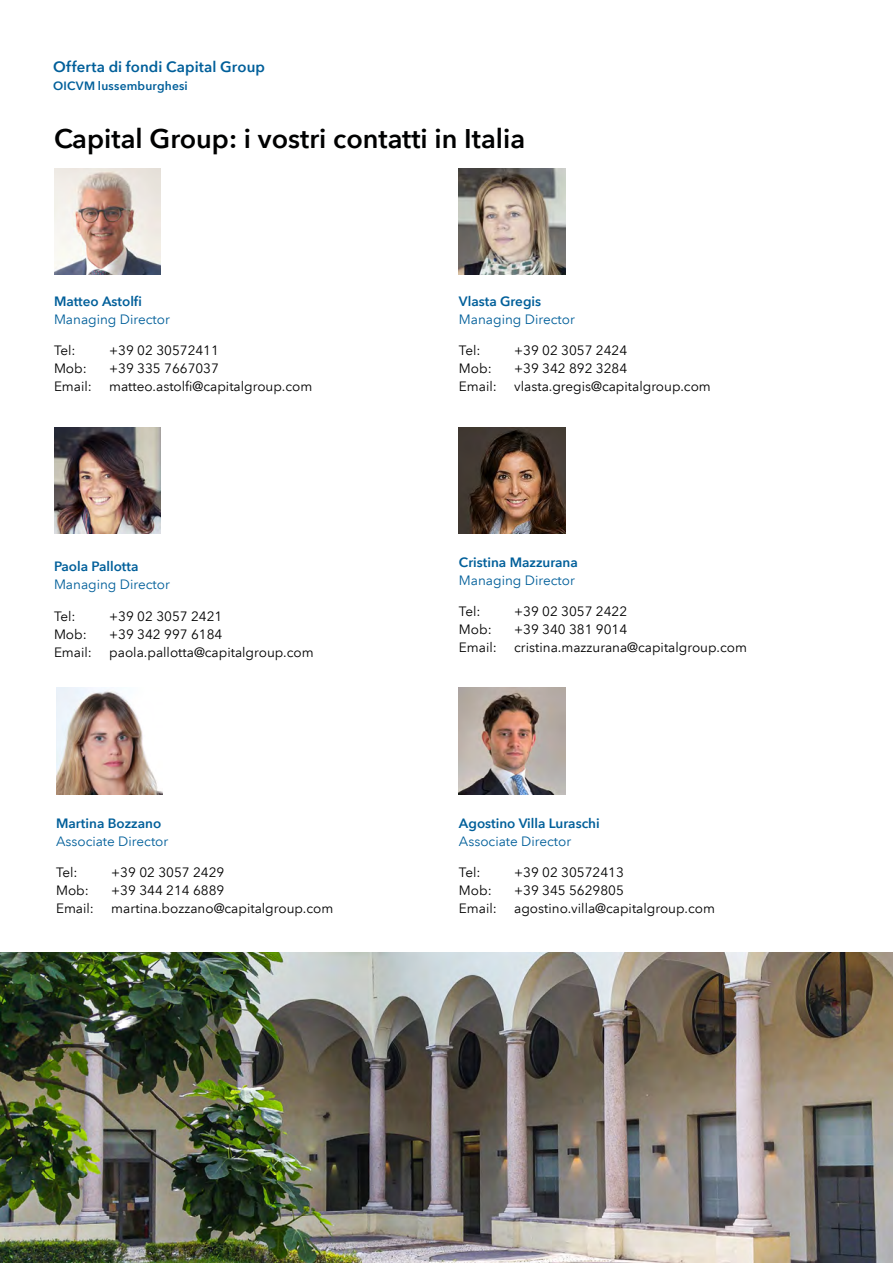
<style>
.page{position:relative;width:893px;height:1263px;background:#fff}
.page>*{position:absolute;margin:0;border:0;box-sizing:border-box;transform-origin:0 0}
.t1{font:600 27px "Avenir Next LT Com";color:#000101}
.t2{font:600 15px "Avenir Next LT Com";letter-spacing:.005em;color:#005f9a}
.t3{font:13.5px "Avenir Next LT Com";color:#000}
.t4{font:13.5px "Avenir Next LT Com";color:#005f9a}
.t5{font:600 13.5px "Avenir Next LT Com";color:#005f9a}
.t6{font:600 12px "Avenir Next LT Com";letter-spacing:.015em;color:#005f9a}
</style>
<div class="page">
<img style="left:54px;top:169px;width:106px;height:106px">
<img style="left:459px;top:169px;width:106px;height:106px">
<img style="left:459px;top:427px;width:106px;height:107px">
<img style="left:54px;top:427px;width:106px;height:107px">
<img style="left:56px;top:688px;width:106px;height:106px">
<img style="left:459px;top:688px;width:106px;height:106px">
<img style="left:1px;top:953px;width:892px;height:310px">
<p class="t2" style="left:53px;top:57px;width:213px">Offerta di fondi Capital Group</p>
<p class="t6" style="left:53px;top:78px;width:136px">OICVM lussemburghesi</p>
<h1 class="t1" style="left:54px;top:122px;width:473px">Capital Group: i vostri contatti in Italia</h1>
<p class="t5" style="left:54px;top:293px;width:85px">Matteo Astolfi</p>
<p class="t4" style="left:54px;top:311px;width:117px">Managing Director</p>
<p class="t3" style="left:54px;top:342px;width:23px">Tel:</p>
<p class="t3" style="left:109px;top:342px;width:111px">+39 02 30572411</p>
<p class="t3" style="left:54px;top:360px;width:34px">Mob:</p>
<p class="t3" style="left:109px;top:360px;width:111px">+39 335 7667037</p>
<p class="t3" style="left:54px;top:378px;width:39px">Email:</p>
<p class="t3" style="left:109px;top:378px;width:205px">matteo.astolfi@capitalgroup.com</p>
<p class="t5" style="left:54px;top:558px;width:86px">Paola Pallotta</p>
<p class="t4" style="left:54px;top:576px;width:117px">Managing Director</p>
<p class="t3" style="left:54px;top:608px;width:23px">Tel:</p>
<p class="t3" style="left:109px;top:608px;width:115px">+39 02 3057 2421</p>
<p class="t3" style="left:54px;top:626px;width:34px">Mob:</p>
<p class="t3" style="left:109px;top:626px;width:115px">+39 342 997 6184</p>
<p class="t3" style="left:54px;top:644px;width:39px">Email:</p>
<p class="t3" style="left:109px;top:644px;width:206px">paola.pallotta@capitalgroup.com</p>
<p class="t5" style="left:56px;top:815px;width:107px">Martina Bozzano</p>
<p class="t4" style="left:56px;top:833px;width:114px">Associate Director</p>
<p class="t3" style="left:56px;top:864px;width:23px">Tel:</p>
<p class="t3" style="left:111px;top:864px;width:115px">+39 02 3057 2429</p>
<p class="t3" style="left:56px;top:882px;width:34px">Mob:</p>
<p class="t3" style="left:111px;top:882px;width:115px">+39 344 214 6889</p>
<p class="t3" style="left:56px;top:900px;width:39px">Email:</p>
<p class="t3" style="left:111px;top:900px;width:224px">martina.bozzano@capitalgroup.com</p>
<p class="t5" style="left:459px;top:293px;width:84px">Vlasta Gregis</p>
<p class="t4" style="left:459px;top:311px;width:117px">Managing Director</p>
<p class="t3" style="left:459px;top:342px;width:23px">Tel:</p>
<p class="t3" style="left:514px;top:342px;width:115px">+39 02 3057 2424</p>
<p class="t3" style="left:459px;top:360px;width:34px">Mob:</p>
<p class="t3" style="left:514px;top:360px;width:115px">+39 342 892 3284</p>
<p class="t3" style="left:459px;top:378px;width:39px">Email:</p>
<p class="t3" style="left:514px;top:378px;width:198px">vlasta.gregis@capitalgroup.com</p>
<p class="t5" style="left:459px;top:554px;width:120px">Cristina Mazzurana</p>
<p class="t4" style="left:459px;top:572px;width:117px">Managing Director</p>
<p class="t3" style="left:459px;top:603px;width:23px">Tel:</p>
<p class="t3" style="left:514px;top:603px;width:115px">+39 02 3057 2422</p>
<p class="t3" style="left:459px;top:621px;width:34px">Mob:</p>
<p class="t3" style="left:514px;top:621px;width:115px">+39 340 381 9014</p>
<p class="t3" style="left:459px;top:639px;width:39px">Email:</p>
<p class="t3" style="left:514px;top:639px;width:234px">cristina.mazzurana@capitalgroup.com</p>
<p class="t5" style="left:459px;top:815px;width:142px">Agostino Villa Luraschi</p>
<p class="t4" style="left:459px;top:833px;width:114px">Associate Director</p>
<p class="t3" style="left:459px;top:864px;width:23px">Tel:</p>
<p class="t3" style="left:514px;top:864px;width:111px">+39 02 30572413</p>
<p class="t3" style="left:459px;top:882px;width:34px">Mob:</p>
<p class="t3" style="left:514px;top:882px;width:111px">+39 345 5629805</p>
<p class="t3" style="left:459px;top:900px;width:39px">Email:</p>
<p class="t3" style="left:514px;top:900px;width:202px">agostino.villa@capitalgroup.com</p>
</div>
